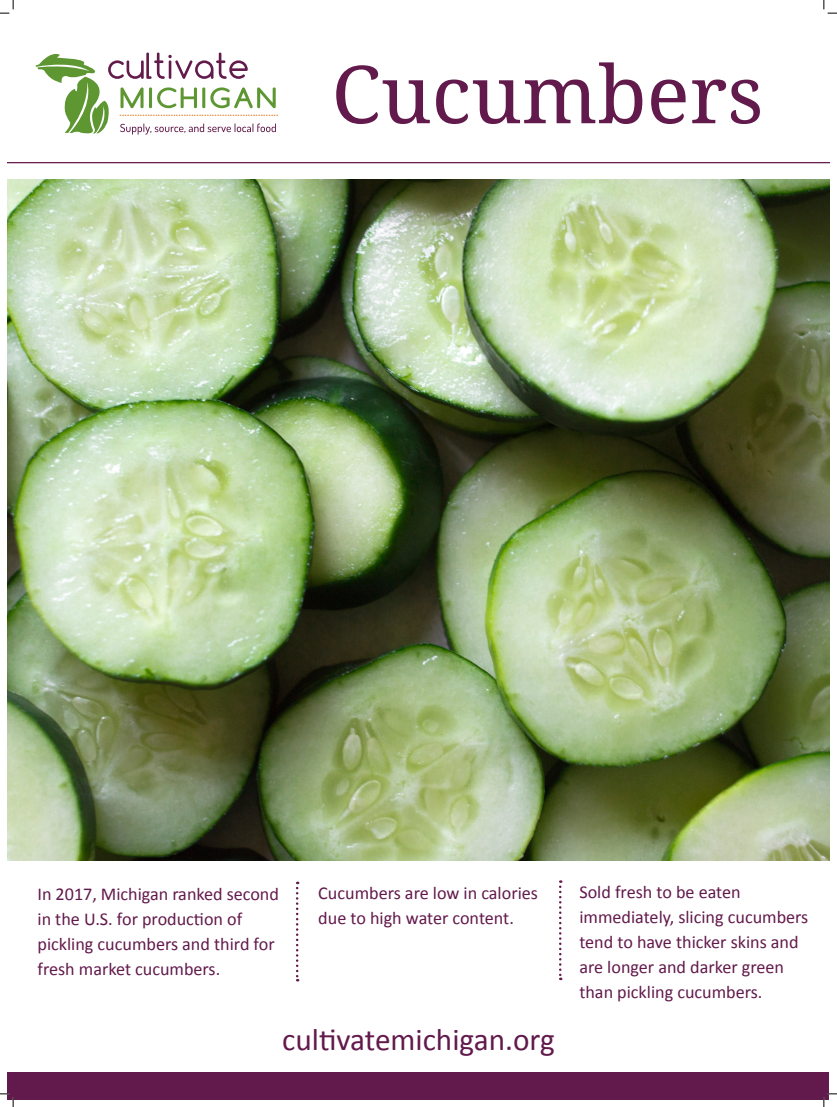
<style>
.page{position:relative;width:837px;height:1107px;background:#fff}
.page>*{position:absolute;margin:0;border:0;box-sizing:border-box;transform-origin:0 0}
.Poster_Title_Green{font:80px "Droid Serif";color:#62194b}
.t1{font:31.25px "Calibri";color:#62194b}
.Facts{font:18.12px/25px "Calibri";color:#62194b}
.t2{font:11.69px "Comfortaa";color:#df7a1c}
</style>
<div class="page">
<svg style="left:36px;top:52px;width:240px;height:83px"></svg>
<hr style="left:8px;top:162px;width:821px;height:1px;background:#62194b">
<div style="left:8px;top:1071px;width:821px;height:28px;background:#62194b"></div>
<svg style="left:296px;top:881px;width:2px;height:100px"></svg>
<svg style="left:559px;top:880px;width:2px;height:99px"></svg>
<img style="left:8px;top:180px;width:821px;height:680px">
<svg style="left:0;top:0;width:14px;height:14px"></svg>
<svg style="left:0;top:1093px;width:14px;height:13px"></svg>
<svg style="left:823px;top:0;width:13px;height:14px"></svg>
<svg style="left:823px;top:1093px;width:13px;height:13px"></svg>
<p class="t2" style="left:119px;top:104px;width:160px">..............................................................</p>
<p class="Poster_Title_Green" style="left:331px;top:49px;width:433px">Cucumbers</p>
<p class="Facts" style="left:38px;top:881px;width:243px">In 2017, Michigan ranked second in the U.S. for production of pickling cucumbers and third for fresh market cucumbers.</p>
<p class="Facts" style="left:579px;top:879px;width:230px">Sold fresh to be eaten immediately, slicing cucumbers tend to have thicker skins and are longer and darker green than pickling cucumbers.</p>
<p class="Facts" style="left:318px;top:880px;width:221px">Cucumbers are low in calories due to high water content.</p>
<h2 class="t1" style="left:282px;top:1019px;width:274px">cultivatemichigan.org</h2>
</div>
